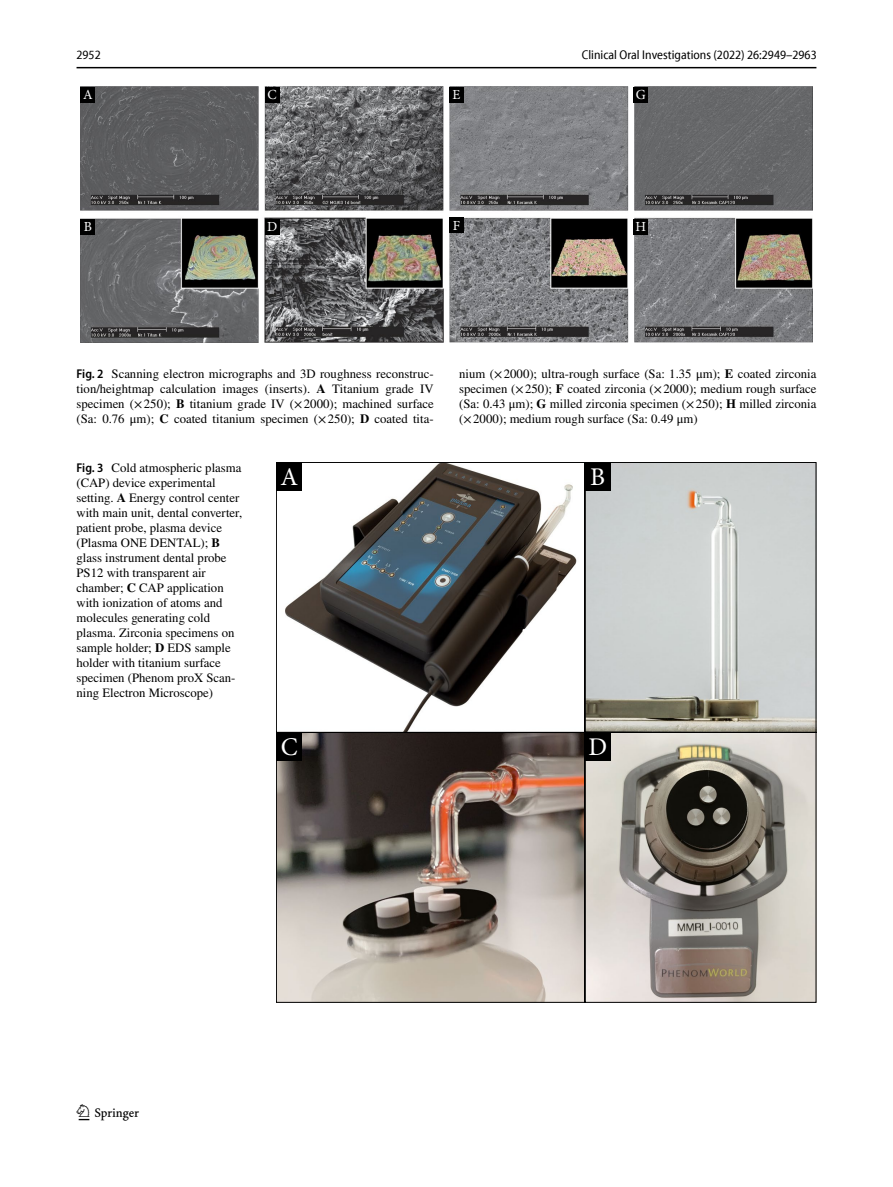
<style>
.page{position:relative;width:893px;height:1187px;background:#fff}
.page>*{position:absolute;margin:0;border:0;box-sizing:border-box;transform-origin:0 0}
.t1{font:25.5px "Minion Pro Regular 2";color:#fff}
.t2{font:22.5px "Springnew Regular 2";color:#000}
.t3{font:13.8px "Minion Pro";color:#fff}
.t4{font:12.75px/15px "STIX";color:#000;text-align:justify}
.t5{font:semi-condensed 12.75px "Myriad Pro Unic";color:#000}
.s1{font-family:"Myriad Pro";font-weight:600;font-stretch:semi-condensed}
.s2{font-weight:700}
</style>
<div class="page">
<hr style="left:77px;top:67px;width:739px;height:1px;background:#000">
<img style="left:81px;top:87px;width:731px;height:255px">
<div style="left:81px;top:87px;width:14px;height:15px;background:#000"></div>
<div style="left:81px;top:219px;width:14px;height:15px;background:#000"></div>
<div style="left:265px;top:87px;width:14px;height:15px;background:#000"></div>
<div style="left:265px;top:219px;width:14px;height:15px;background:#000"></div>
<div style="left:450px;top:87px;width:14px;height:15px;background:#000"></div>
<div style="left:450px;top:218px;width:14px;height:15px;background:#000"></div>
<div style="left:634px;top:87px;width:14px;height:15px;background:#000"></div>
<div style="left:634px;top:219px;width:14px;height:15px;background:#000"></div>
<svg style="left:276px;top:462px;width:540px;height:540px;background:#a19e99"></svg>
<div style="left:276px;top:462px;width:26px;height:29px;background:#000"></div>
<div style="left:276px;top:732px;width:26px;height:28px;background:#000"></div>
<div style="left:585px;top:462px;width:26px;height:29px;background:#000"></div>
<div style="left:585px;top:732px;width:26px;height:28px;background:#000"></div>
<p class="t5" style="left:77px;top:50px;width:26px">2952</p>
<p class="t5" style="left:582px;top:50px;width:236px">Clinical Oral Investigations (2022) 26:2949–2963</p>
<p class="t3" style="left:83px;top:85px;width:11px">A</p>
<p class="t3" style="left:84px;top:217px;width:10px">B</p>
<p class="t3" style="left:268px;top:85px;width:11px">C</p>
<p class="t3" style="left:267px;top:217px;width:12px">D</p>
<p class="t3" style="left:453px;top:85px;width:9px">E</p>
<p class="t3" style="left:453px;top:216px;width:9px">F</p>
<p class="t3" style="left:636px;top:85px;width:11px">G</p>
<p class="t3" style="left:636px;top:217px;width:12px">H</p>
<p class="t4" style="left:77px;top:367px;width:359px"><span class="s1">Fig. 2</span> Scanning electron micrographs and 3D roughness reconstruc&shy;tion/heightmap calculation images (inserts). <span class="s2">A</span> Titanium grade IV specimen (×250); <span class="s2">B</span> titanium grade IV (×2000); machined surface (Sa: 0.76 μm); <span class="s2">C</span> coated titanium specimen (×250); <span class="s2">D</span> coated tita-</p>
<p class="t4" style="left:459px;top:367px;width:359px">nium (×2000); ultra-rough surface (Sa: 1.35 μm); <span class="s2">E</span> coated zirconia specimen (×250); <span class="s2">F</span> coated zirconia (×2000); medium rough surface (Sa: 0.43 μm); <span class="s2">G</span> milled zirconia specimen (×250); <span class="s2">H</span> milled zirconia (×2000); medium rough surface (Sa: 0.49 μm)</p>
<p class="t4" style="left:77px;top:461px;width:167px;text-align:left"><span class="s1">Fig. 3</span> Cold atmospheric plasma (CAP) device experimental setting. <span class="s2">A</span> Energy control center with main unit, dental converter, patient probe, plasma device (Plasma ONE DENTAL); <span class="s2">B </span>glass instrument dental probe<br>PS12 with transparent air chamber; <span class="s2">C</span> CAP application with ionization of atoms and molecules generating cold plasma. Zirconia specimens on sample holder; <span class="s2">D</span> EDS sample holder with titanium surface specimen (Phenom proX Scan&shy;ning Electron Microscope)</p>
<h1 class="t1" style="left:280px;top:459px;width:19px">A</h1>
<h1 class="t1" style="left:281px;top:729px;width:18px">C</h1>
<h1 class="t1" style="left:590px;top:459px;width:16px">B</h1>
<h1 class="t1" style="left:588px;top:729px;width:20px">D</h1>
<h2 class="t2" style="left:79px;top:1104px;width:62px">1 3</h2>
</div>
